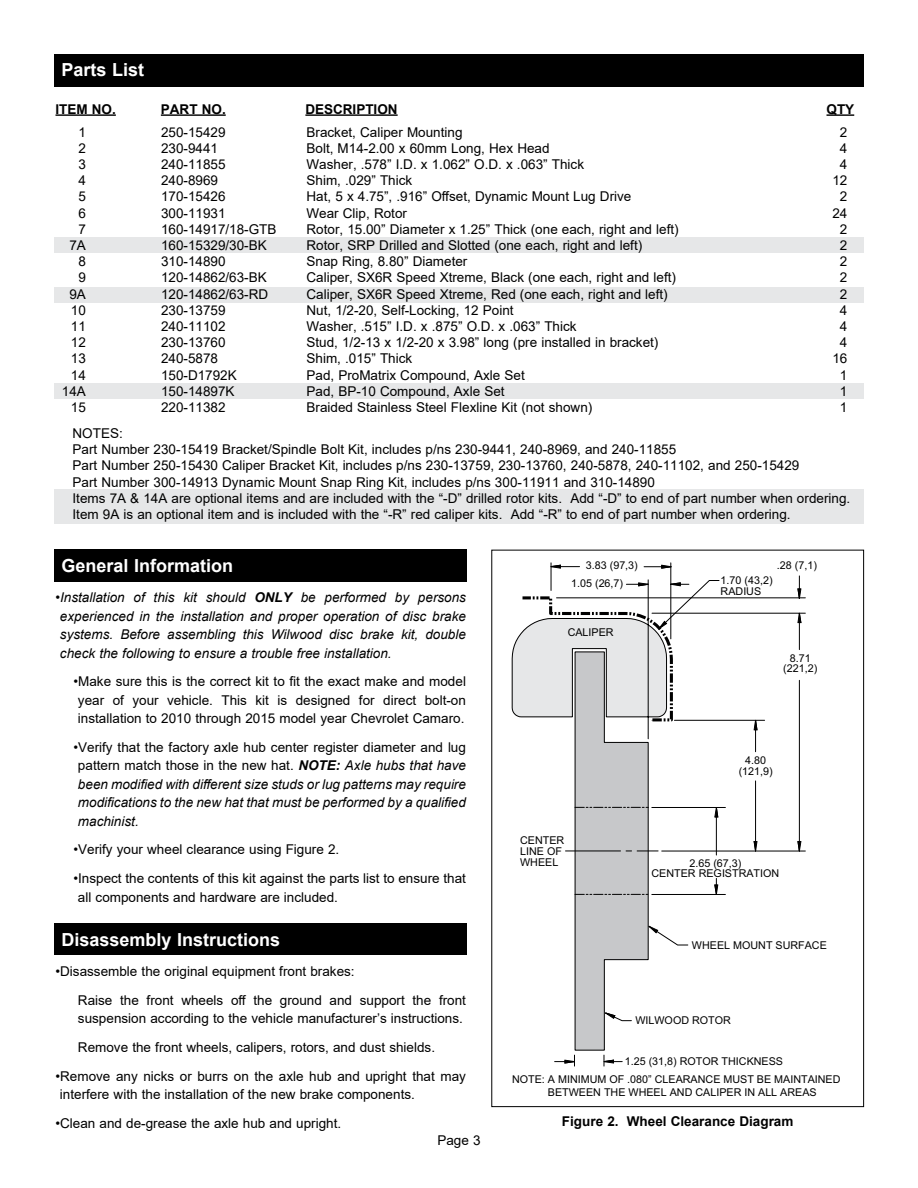
<style>
.page{position:relative;width:918px;height:1188px;background:#fff}
.page>*{position:absolute;margin:0;border:0;box-sizing:border-box;transform-origin:0 0}
.t1{font:700 18px "Arial";color:#fff}
.t2{font:13.5px/16.2px "Arial";color:#000}
.t3{font:italic 13.5px/18.3px "Arial";color:#000;text-align:justify}
.t4{font:700 13.5px "Arial";color:#000}
.t5{font:10.8px/10.8px "Arial";color:#000}
.s1{font-style:normal}
.s2{font-weight:700}
</style>
<div class="page">
<div style="left:54px;top:54px;width:810px;height:32px;background:#000"></div>
<div style="left:54px;top:490px;width:810px;height:34px;background:#e6e7e8"></div>
<div style="left:54px;top:238px;width:810px;height:15px;background:#e6e7e8"></div>
<div style="left:54px;top:287px;width:810px;height:15px;background:#e6e7e8"></div>
<div style="left:54px;top:384px;width:810px;height:15px;background:#e6e7e8"></div>
<hr style="left:56px;top:114px;width:60px;height:2px;background:#000">
<hr style="left:161px;top:114px;width:65px;height:2px;background:#000">
<hr style="left:305px;top:114px;width:93px;height:2px;background:#000">
<hr style="left:826px;top:114px;width:28px;height:2px;background:#000">
<div style="left:54px;top:550px;width:412px;height:32px;background:#000"></div>
<div style="left:54px;top:923px;width:412px;height:32px;background:#000"></div>
<svg style="left:720px;top:598px;width:82px;height:297px"></svg>
<hr style="left:652px;top:894px;width:73px;height:1px;background:#000">
<hr style="left:652px;top:807px;width:73px;height:1px;background:#000">
<hr style="left:799px;top:613px;width:1px;height:37px;background:#000">
<hr style="left:799px;top:680px;width:1px;height:171px;background:#000">
<hr style="left:652px;top:613px;width:153px;height:1px;background:#000">
<hr style="left:662px;top:851px;width:143px;height:1px;background:#000">
<hr style="left:755px;top:781px;width:1px;height:70px;background:#000">
<hr style="left:755px;top:720px;width:1px;height:32px;background:#000">
<hr style="left:674px;top:720px;width:91px;height:1px;background:#000">
<svg style="left:797px;top:612px;width:5px;height:11px"></svg>
<svg style="left:797px;top:841px;width:5px;height:11px"></svg>
<svg style="left:797px;top:576px;width:5px;height:23px"></svg>
<svg style="left:753px;top:841px;width:5px;height:11px"></svg>
<svg style="left:753px;top:719px;width:5px;height:12px"></svg>
<hr style="left:557px;top:597px;width:248px;height:1px;background:#000">
<svg style="left:512px;top:563px;width:208px;height:503px"></svg>
<h1 class="t1" style="left:62px;top:57px;width:84px">Parts List</h1>
<p class="t4" style="left:56px;top:99px;width:62px">ITEM NO.</p>
<p class="t4" style="left:161px;top:99px;width:66px">PART NO.</p>
<p class="t4" style="left:305px;top:99px;width:94px">DESCRIPTION</p>
<p class="t4" style="left:826px;top:99px;width:29px">QTY</p>
<p class="t2" style="left:161px;top:124px;width:117px">250-15429<br>230-9441<br>240-11855<br>240-8969<br>170-15426<br>300-11931<br>160-14917/18-GTB<br>160-15329/30-BK<br>310-14890<br>120-14862/63-BK<br>120-14862/63-RD<br>230-13759<br>240-11102<br>230-13760<br>240-5878<br>150-D1792K<br>150-14897K<br>220-11382</p>
<p class="t2" style="left:307px;top:124px;width:374px">Bracket, Caliper Mounting<br>Bolt, M14-2.00 x 60mm Long, Hex Head<br>Washer, .578” I.D. x 1.062” O.D. x .063” Thick<br>Shim, .029” Thick<br>Hat, 5 x 4.75”, .916” Offset, Dynamic Mount Lug Drive<br>Wear Clip, Rotor<br>Rotor, 15.00” Diameter x 1.25” Thick (one each, right and left)<br>Rotor, SRP Drilled and Slotted (one each, right and left)<br>Snap Ring, 8.80” Diameter<br>Caliper, SX6R Speed Xtreme, Black (one each, right and left)<br>Caliper, SX6R Speed Xtreme, Red (one each, right and left)<br>Nut, 1/2-20, Self-Locking, 12 Point<br>Washer, .515” I.D. x .875” O.D. x .063” Thick<br>Stud, 1/2-13 x 1/2-20 x 3.98” long (pre installed in bracket)<br>Shim, .015” Thick<br>Pad, ProMatrix Compound, Axle Set<br>Pad, BP-10 Compound, Axle Set<br>Braided Stainless Steel Flexline Kit (not shown)</p>
<p class="t2" style="left:62px;top:124px;width:26px;text-align:right">1<br>2<br>3<br>4<br>5<br>6<br>7<br>7A<br>8<br>9<br>9A<br>10<br>11<br>12<br>13<br>14<br>14A<br>15</p>
<p class="t2" style="left:832px;top:124px;width:17px;text-align:center">2<br>4<br>4<br>12<br>2<br>24<br>2<br>2<br>2<br>2<br>2<br>4<br>4<br>4<br>16<br>1<br>1<br>1</p>
<p class="t2" style="left:73px;top:425px;width:779px">NOTES:<br>Part Number 230-15419 Bracket/Spindle Bolt Kit, includes p/ns 230-9441, 240-8969, and 240-11855<br>Part Number 250-15430 Caliper Bracket Kit, includes p/ns 230-13759, 230-13760, 240-5878, 240-11102, and 250-15429<br>Part Number 300-14913 Dynamic Mount Snap Ring Kit, includes p/ns 300-11911 and 310-14890<br>Items 7A &amp; 14A are optional items and are included with the “-D” drilled rotor kits. Add “-D” to end of part number when ordering.<br>Item 9A is an optional item and is included with the “-R” red caliper kits. Add “-R” to end of part number when ordering.</p>
<h1 class="t1" style="left:62px;top:553px;width:173px">General Information</h1>
<p class="t3" style="left:60px;top:589px;width:408px;text-indent:-4px"><span class="s1">•</span>Installation of this kit should <span class="s2">ONLY</span> be performed by persons experienced in the installation and proper operation of disc brake systems. Before assembling this Wilwood disc brake kit, double check the following to ensure a trouble free installation.</p>
<p class="t2" style="left:73px;top:673px;width:394px;line-height:18.3px;text-align:center">•Make sure this is the correct kit to fit the exact make and model year of your vehicle. This kit is designed for direct bolt-on installation to 2010 through 2015 model year Chevrolet Camaro.</p>
<p class="t3" style="left:78px;top:738px;width:390px;text-indent:-4px"><span class="s1">•Verify that the factory axle hub center register diameter and lug pattern match those in the new hat.</span> <span class="s2">NOTE:</span> Axle hubs that have been modified with different size studs or lug patterns may require modifications to the new hat that must be performed by a qualified machinist.</p>
<p class="t2" style="left:73px;top:842px;width:267px">•Verify your wheel clearance using Figure 2.</p>
<p class="t2" style="left:78px;top:869px;width:390px;line-height:18.3px;text-indent:-4px">•Inspect the contents of this kit against the parts list to ensure that all components and hardware are included.</p>
<h1 class="t1" style="left:62px;top:926px;width:220px">Disassembly Instructions</h1>
<p class="t2" style="left:78px;top:956px;width:390px;line-height:29px;text-indent:-23px">•Disassemble the original equipment front brakes:<br>Raise the front wheels off the ground and support the front</p>
<p class="t2" style="left:78px;top:1004px;width:386px;line-height:29px">suspension according to the vehicle manufacturer’s instructions.<br>Remove the front wheels, calipers, rotors, and dust shields.</p>
<p class="t2" style="left:60px;top:1067px;width:408px;line-height:18.3px;text-indent:-4px">•Remove any nicks or burrs on the axle hub and upright that may interfere with the installation of the new brake components.</p>
<p class="t2" style="left:55px;top:1115px;width:287px">•Clean and de-grease the axle hub and upright.</p>
<p class="t2" style="left:437px;top:1132px;width:45px">Page 3</p>
<p class="t5" style="left:586px;top:560px;width:53px">3.83 (97,3)</p>
<p class="t5" style="left:777px;top:560px;width:42px">.28 (7,1)</p>
<p class="t5" style="left:571px;top:578px;width:53px">1.05 (26,7)</p>
<p class="t5" style="left:568px;top:626px;width:47px">CALIPER</p>
<p class="t5" style="left:721px;top:575px;width:53px">1.70 (43,2)<br>RADIUS</p>
<p class="t5" style="left:783px;top:652px;width:36px;text-align:center">8.71 (221,2)</p>
<p class="t5" style="left:520px;top:835px;width:46px">CENTER<br>LINE OF<br>WHEEL</p>
<p class="t5" style="left:739px;top:755px;width:36px;text-align:center">4.80 (121,9)</p>
<p class="t5" style="left:652px;top:857px;width:129px;text-align:center">2.65 (67,3)<br>CENTER REGISTRATION</p>
<p class="t5" style="left:692px;top:939px;width:136px">WHEEL MOUNT SURFACE</p>
<p class="t5" style="left:635px;top:1015px;width:97px">WILWOOD ROTOR</p>
<p class="t5" style="left:625px;top:1056px;width:160px">1.25 (31,8) ROTOR THICKNESS</p>
<p class="t5" style="left:548px;top:1073px;width:294px;line-height:12.9px;text-indent:-36px">NOTE: A MINIMUM OF .080” CLEARANCE MUST BE MAINTAINED<br>BETWEEN THE WHEEL AND CALIPER IN ALL AREAS</p>
<p class="t4" style="left:562px;top:1112px;width:233px">Figure 2. Wheel Clearance Diagram</p>
</div>
